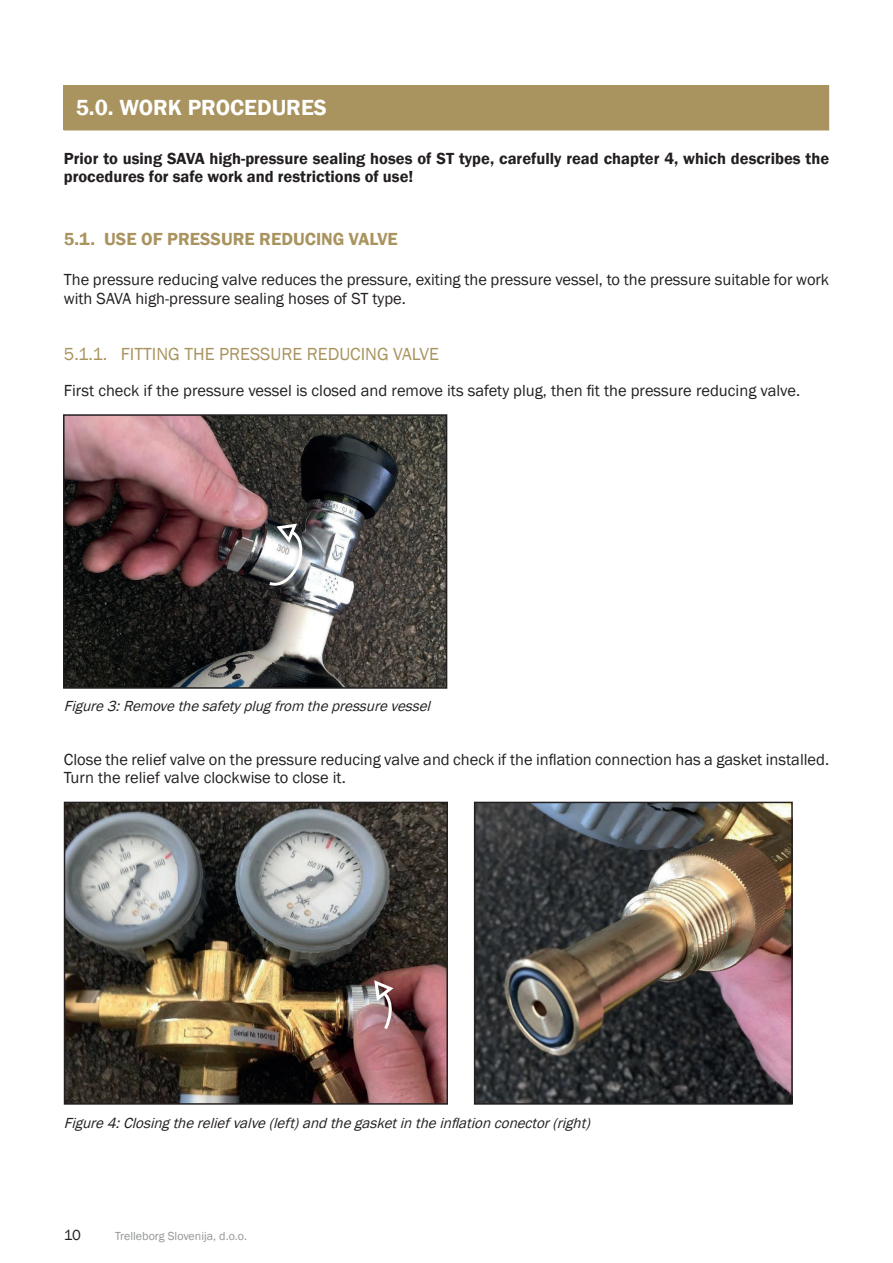
<style>
.page{position:relative;width:893px;height:1263px;background:#fff}
.page>*{position:absolute;margin:0;border:0;box-sizing:border-box;transform-origin:0 0}
.t1{font:600 22.5px "Franklin Gothic";color:#fff}
.t2{font:18px "Franklin Gothic";color:#a9935e}
.t3{font:600 18px "Franklin Gothic";color:#a9935e}
.t4{font:16.5px/19.8px "Franklin Gothic";color:#231f20}
.t5{font:600 16.5px/18px "Franklin Gothic";color:#231f20}
.t6{font:italic 15px "Franklin Gothic";color:#231f20}
.t7{font:15px "Franklin Gothic";color:#231f20}
.t8{font:12px "Franklin Gothic";color:#939598}
</style>
<div class="page">
<div style="left:64px;top:85px;width:765px;height:45px;background:#a9935e"></div>
<img style="left:66px;top:417px;width:378px;height:269px">
<div style="left:63px;top:414px;width:384px;height:275px;border:2px solid #231f20"></div>
<div style="left:265px;top:519px;width:48px;height:77px;background:#231f20;opacity:.75"></div>
<svg style="left:269px;top:524px;width:34px;height:65px"></svg>
<img style="left:67px;top:805px;width:378px;height:297px">
<div style="left:64px;top:802px;width:384px;height:303px;border:2px solid #231f20"></div>
<img style="left:477px;top:805px;width:313px;height:297px">
<div style="left:474px;top:802px;width:319px;height:303px;border:2px solid #231f20"></div>
<svg style="left:374px;top:980px;width:23px;height:52px"></svg>
<h1 class="t1" style="left:76px;top:94px;width:253px">5.0. WORK PROCEDURES</h1>
<p class="t5" style="left:64px;top:150px;width:767px">Prior to using SAVA high-pressure sealing hoses of ST type, carefully read chapter 4, which describes the procedures for safe work and restrictions of use!</p>
<p class="t3" style="left:64px;top:228px;width:336px">5.1. USE OF PRESSURE REDUCING VALVE</p>
<p class="t4" style="left:64px;top:270px;width:767px">The pressure reducing valve reduces the pressure, exiting the pressure vessel, to the pressure suitable for work with SAVA high-pressure sealing hoses of ST type.</p>
<p class="t2" style="left:64px;top:342px;width:218px">5.1.1. Fitting the pressure</p>
<p class="t2" style="left:307px;top:342px;width:12px">reduc</p>
<p class="t2" style="left:361px;top:342px;width:78px">in g valve</p>
<p class="t4" style="left:64px;top:381px;width:738px">First check if the pressure vessel is closed and remove its safety plug, then fit the pressure reducing valve.</p>
<p class="t6" style="left:64px;top:697px;width:373px">Figure3:Removethesafetyplugfrom thepressurevessel</p>
<p class="t4" style="left:64px;top:751px;width:767px;line-height:18px">Close the relief valve on the pressure reducing valve and check if the inflation connection has a gasket installed.<br>Turn the relief valve clockwise to close it.</p>
<p class="t6" style="left:64px;top:1113px;width:532px">Figure4:Closingthereliefvalve(left)andthegasketintheinflationconector(right)</p>
<p class="t7" style="left:64px;top:1226px;width:19px">10</p>
<p class="t8" style="left:115px;top:1229px;width:133px">Trelleborg Slovenija, d.o.o.</p>
</div>
